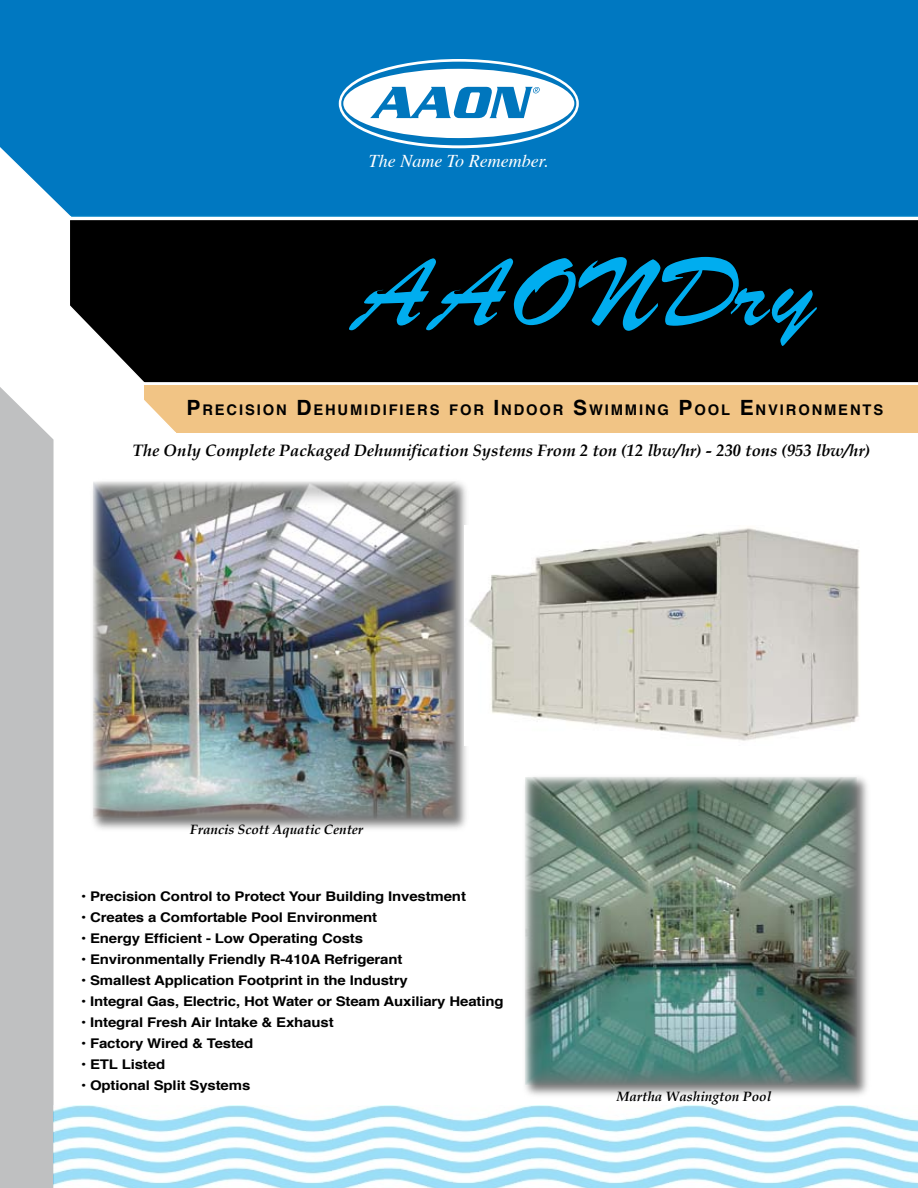
<style>
.page{position:relative;width:918px;height:1188px;background:#fff}
.page>*{position:absolute;margin:0;border:0;box-sizing:border-box;transform-origin:0 0}
.t1{font:99px "Brush Script Std";color:#00adef}
.t2{font:italic 18px "Times";color:#fff}
.t3{font:italic 700 16.5px "Book Antiqua";color:#000}
.t4{font:700 14.7px "Helvetica";letter-spacing:.13em;color:#000}
.t5{font:italic 700 13.5px "Book Antiqua";color:#000}
.t6{font:700 13.35px "Helvetica";letter-spacing:-.01em;color:#000;scale:1.12 1}
.s1{font-size:21px}
</style>
<div class="page">
<div style="left:0;top:387px;width:54px;height:801px;background:#bfc0c1"></div>
<img style="left:54px;top:1106px;width:864px;height:82px">
<div style="left:144px;top:385px;width:774px;height:47px;background:#f1c485"></div>
<svg style="left:144px;top:400px;width:35px;height:33px"></svg>
<div style="left:0;top:0;width:918px;height:217px;background:#0078c1"></div>
<svg style="left:0;top:123px;width:74px;height:94px"></svg>
<svg style="left:341px;top:62px;width:235px;height:83px"></svg>
<div style="left:70px;top:220px;width:848px;height:162px;background:#000"></div>
<svg style="left:70px;top:302px;width:78px;height:81px"></svg>
<div style="left:90px;top:478px;width:380px;height:356px;background:#000;opacity:.54"></div>
<img style="left:93px;top:482px;width:362px;height:336px">
<div style="left:522px;top:774px;width:350px;height:326px;background:#000;opacity:.54"></div>
<img style="left:525px;top:777px;width:331px;height:308px">
<img style="left:464px;top:525px;width:396px;height:220px">
<div style="left:347px;top:255px;width:473px;height:93px;background:#000"></div>
<h2 class="t2" style="left:369px;top:150px;width:181px">The Name To Remember.</h2>
<h1 class="t1" style="left:355px;top:238px;width:462px">AAONDry</h1>
<p class="t4" style="left:187px;top:399px;width:698px"><span class="s1">P</span>recision <span class="s1">D</span>ehumidifiers for <span class="s1">I</span> ndoor <span class="s1">S</span>wimming <span class="s1">P</span>ool <span class="s1">E</span>nvironments</p>
<p class="t3" style="left:133px;top:441px;width:739px">The Only Complete Packaged Dehumification Systems From 2 ton (12 lbw/hr) - 230 tons (953 lbw/hr)</p>
<p class="t5" style="left:190px;top:822px;width:174px">Francis Scott Aquatic Center</p>
<p class="t6" style="left:81px;top:887px;width:345px">• Precision Control to Protect Your Building Investment</p>
<p class="t6" style="left:81px;top:908px;width:266px">• Creates a Comfortable Pool Environment</p>
<p class="t6" style="left:81px;top:929px;width:253px">• Energy Efficient - Low Operating Costs</p>
<p class="t6" style="left:81px;top:950px;width:289px">• Environmentally Friendly R-410A Refrigerant</p>
<p class="t6" style="left:81px;top:971px;width:293px">• Smallest Application Footprint in the Industry</p>
<p class="t6" style="left:81px;top:992px;width:379px">• Integral Gas, Electric, Hot Water or Steam Auxiliary Heating</p>
<p class="t6" style="left:81px;top:1013px;width:227px">• Integral Fresh Air Intake &amp; Exhaust</p>
<p class="t6" style="left:81px;top:1034px;width:155px">• Factory Wired &amp; Tested</p>
<p class="t6" style="left:81px;top:1055px;width:77px">• ETL Listed</p>
<p class="t6" style="left:81px;top:1076px;width:153px">• Optional Split Systems</p>
<p class="t5" style="left:617px;top:1088px;width:156px">Martha Washington Pool</p>
</div>
